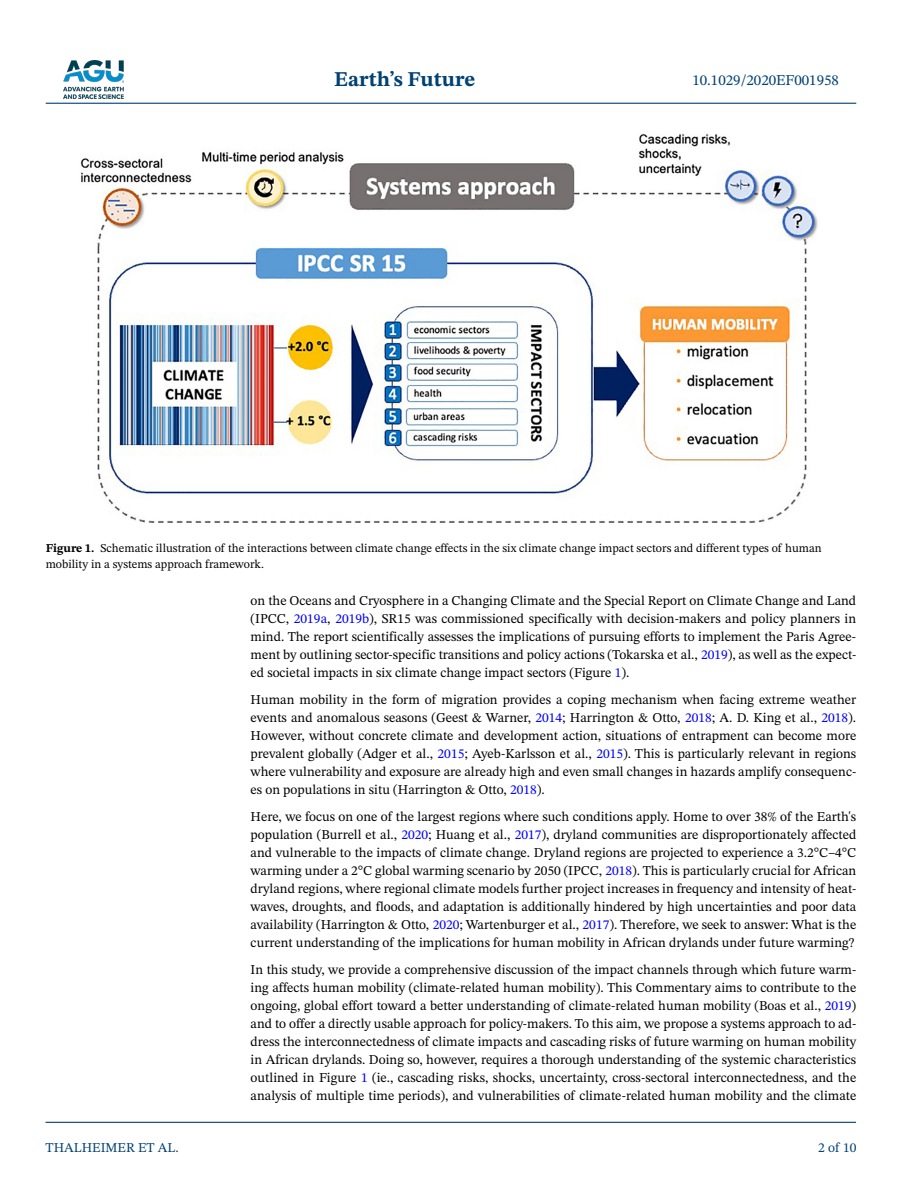
<style>
.page{position:relative;width:902px;height:1183px;background:#fff}
.page>*{position:absolute;margin:0;border:0;box-sizing:border-box;transform-origin:0 0}
.t1{font:700 21px "STIX Two Text";color:#004174}
.t2{font:15px "STIX Two Text";color:#004174}
.t3{font:13.5px/18px "STIX Two Text";color:#000;text-align:justify}
.t4{font:13.5px "STIX Two Text";color:#004174}
.t5{font:12px/15px "STIX Two Text";color:#000}
.s1{font-weight:700}
.s2{color:#00f}
</style>
<div class="page">
<img style="left:63px;top:60px;width:60px;height:39px">
<hr style="left:46px;top:103px;width:810px;height:1px;background:#004174">
<hr style="left:45px;top:1121px;width:810px;height:1px;background:#004174">
<img style="left:80px;top:134px;width:738px;height:389px">
<h1 class="t1" style="left:334px;top:64px;width:142px">Earth’s Future</h1>
<p class="t2" style="left:692px;top:69px;width:148px">10.1029/2020EF001958</p>
<p class="t5" style="left:46px;top:541px;width:777px"><span class="s1">Figure 1.</span> Schematic illustration of the interactions between climate change effects in the six climate change impact sectors and different types of human mobility in a systems approach framework.</p>
<p class="t4" style="left:45px;top:1137px;width:135px">THALHEIMER ET AL.</p>
<p class="t3" style="left:250px;top:591px;width:607px">on the Oceans and Cryosphere in a Changing Climate and the Special Report on Climate Change and Land (IPCC, <span class="s2">2019a</span>, <span class="s2">2019b</span>), SR15 was commissioned specifically with decision-makers and policy planners in mind. The report scientifically assesses the implications of pursuing efforts to implement the Paris Agree&shy;ment by outlining sector-specific transitions and policy actions (Tokarska et al., <span class="s2">2019</span>), as well as the expect&shy;ed societal impacts in six climate change impact sectors (Figure <span class="s2">1</span>).</p>
<p class="t3" style="left:250px;top:690px;width:607px">Human mobility in the form of migration provides a coping mechanism when facing extreme weather events and anomalous seasons (Geest &amp; Warner, <span class="s2">2014</span>; Harrington &amp; Otto, <span class="s2">2018</span>; A. D. King et al., <span class="s2">2018</span>).<br>However, without concrete climate and development action, situations of entrapment can become more prevalent globally (Adger et al., <span class="s2">2015</span>; Ayeb-Karlsson et al., <span class="s2">2015</span>). This is particularly relevant in regions where vulnerability and exposure are already high and even small changes in hazards amplify consequenc&shy;es on populations in situ (Harrington &amp; Otto, <span class="s2">2018</span>).</p>
<p class="t3" style="left:250px;top:807px;width:607px">Here, we focus on one of the largest regions where such conditions apply. Home to over 38% of the Earth's population (Burrell et al., <span class="s2">2020</span>; Huang et al., <span class="s2">2017</span>), dryland communities are disproportionately affected and vulnerable to the impacts of climate change. Dryland regions are projected to experience a 3.2°C–4°C warming under a 2°C global warming scenario by 2050 (IPCC, <span class="s2">2018</span>). This is particularly crucial for African dryland regions, where regional climate models further project increases in frequency and intensity of heat&shy;waves, droughts, and floods, and adaptation is additionally hindered by high uncertainties and poor data availability (Harrington &amp; Otto, <span class="s2">2020</span>; Wartenburger et al., <span class="s2">2017</span>). Therefore, we seek to answer: What is the current understanding of the implications for human mobility in African drylands under future warming?</p>
<p class="t3" style="left:251px;top:960px;width:607px">In this study, we provide a comprehensive discussion of the impact channels through which future warm&shy;ing affects human mobility (climate-related human mobility). This Commentary aims to contribute to the ongoing, global effort toward a better understanding of climate-related human mobility (Boas et al., <span class="s2">2019</span>) and to offer a directly usable approach for policy-makers. To this aim, we propose a systems approach to ad&shy;dress the interconnectedness of climate impacts and cascading risks of future warming on human mobility in African drylands. Doing so, however, requires a thorough understanding of the systemic characteristics outlined in Figure <span class="s2">1</span> (ie., cascading risks, shocks, uncertainty, cross-sectoral interconnectedness, and the analysis of multiple time periods), and vulnerabilities of climate-related human mobility and the climate</p>
<p class="t4" style="left:818px;top:1137px;width:40px">2 of 10</p>
</div>
